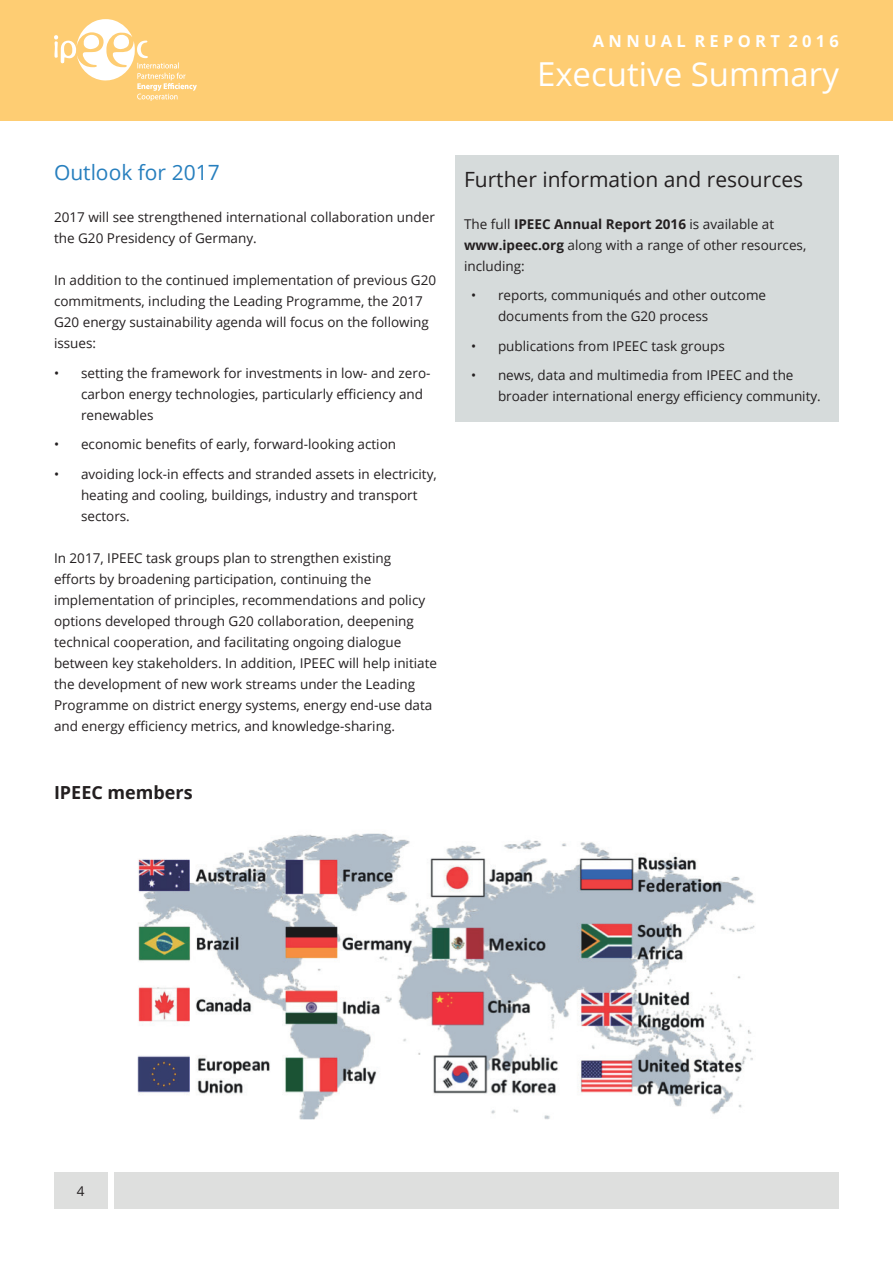
<style>
.page{position:relative;width:893px;height:1263px;background:#fff}
.page>*{position:absolute;margin:0;border:0;box-sizing:border-box;transform-origin:0 0}
.t1{font:33px "Open Sans";color:#fff}
.t2{font:21px "Open Sans";color:#231f20}
.t3{font:21px "Open Sans";color:#277fbe}
.t4{font:700 18px "Open Sans";color:#231f20}
.t5{font:700 16.5px "Open Sans";color:#fff}
.t6{font:13.5px/21px "Open Sans";color:#231f20}
.s1{font-weight:700}
</style>
<div class="page">
<div style="left:0;top:0;width:893px;height:120px;background:#fecd73"></div>
<div style="left:115px;top:1172px;width:724px;height:37px;background:#dedfde"></div>
<div style="left:54px;top:1172px;width:53px;height:37px;background:#dedfde"></div>
<svg style="left:54px;top:19px;width:143px;height:82px"></svg>
<img style="left:137px;top:833px;width:618px;height:286px">
<div style="left:455px;top:155px;width:384px;height:267px;background:#d6dbdb"></div>
<p class="t5" style="left:593px;top:29px;width:248px">A N N U A L R E P O R T 2 0 1 6</p>
<h1 class="t1" style="left:537px;top:52px;width:303px">Executive Summary</h1>
<h2 class="t3" style="left:54px;top:158px;width:167px">Outlook for 2017</h2>
<p class="t6" style="left:54px;top:206px;width:382px">2017 will see strengthened international collaboration under the G20 Presidency of Germany.</p>
<p class="t6" style="left:54px;top:269px;width:384px">In addition to the continued implementation of previous G20 commitments, including the Leading Programme, the 2017<br>G20 energy sustainability agenda will focus on the following issues:</p>
<p class="t6" style="left:81px;top:362px;width:351px;text-indent:-27px">• setting the framework for investments in low- and zero&shy;carbon energy technologies, particularly efficiency and renewables</p>
<p class="t6" style="left:54px;top:433px;width:344px">• economic benefits of early, forward-looking action</p>
<p class="t6" style="left:81px;top:463px;width:357px;text-indent:-27px">• avoiding lock-in effects and stranded assets in electricity, heating and cooling, buildings, industry and transport sectors.</p>
<p class="t6" style="left:54px;top:547px;width:385px">In 2017, IPEEC task groups plan to strengthen existing<br>efforts by broadening participation, continuing the implementation of principles, recommendations and policy options developed through G20 collaboration, deepening technical cooperation, and facilitating ongoing dialogue between key stakeholders. In addition, IPEEC will help initiate the development of new work streams under the Leading Programme on district energy systems, energy end-use data and energy efficiency metrics, and knowledge-sharing.</p>
<h3 class="t4" style="left:54px;top:780px;width:140px">IPEEC members</h3>
<h2 class="t2" style="left:464px;top:165px;width:341px">Further information and resources</h2>
<p class="t6" style="left:464px;top:213px;width:344px">The full <span class="s1">IPEEC Annual Report 2016</span> is available at <span class="s1">www.ipeec.org</span> along with a range of other resources, including:</p>
<p class="t6" style="left:498px;top:285px;width:270px;text-indent:-27px">• reports, communiqués and other outcome documents from the G20 process</p>
<p class="t6" style="left:471px;top:335px;width:255px">• publications from IPEEC task groups</p>
<p class="t6" style="left:498px;top:365px;width:324px;text-indent:-27px">• news, data and multimedia from IPEEC and the broader international energy efficiency community.</p>
<p class="t6" style="left:77px;top:1180px;width:9px">4</p>
</div>
